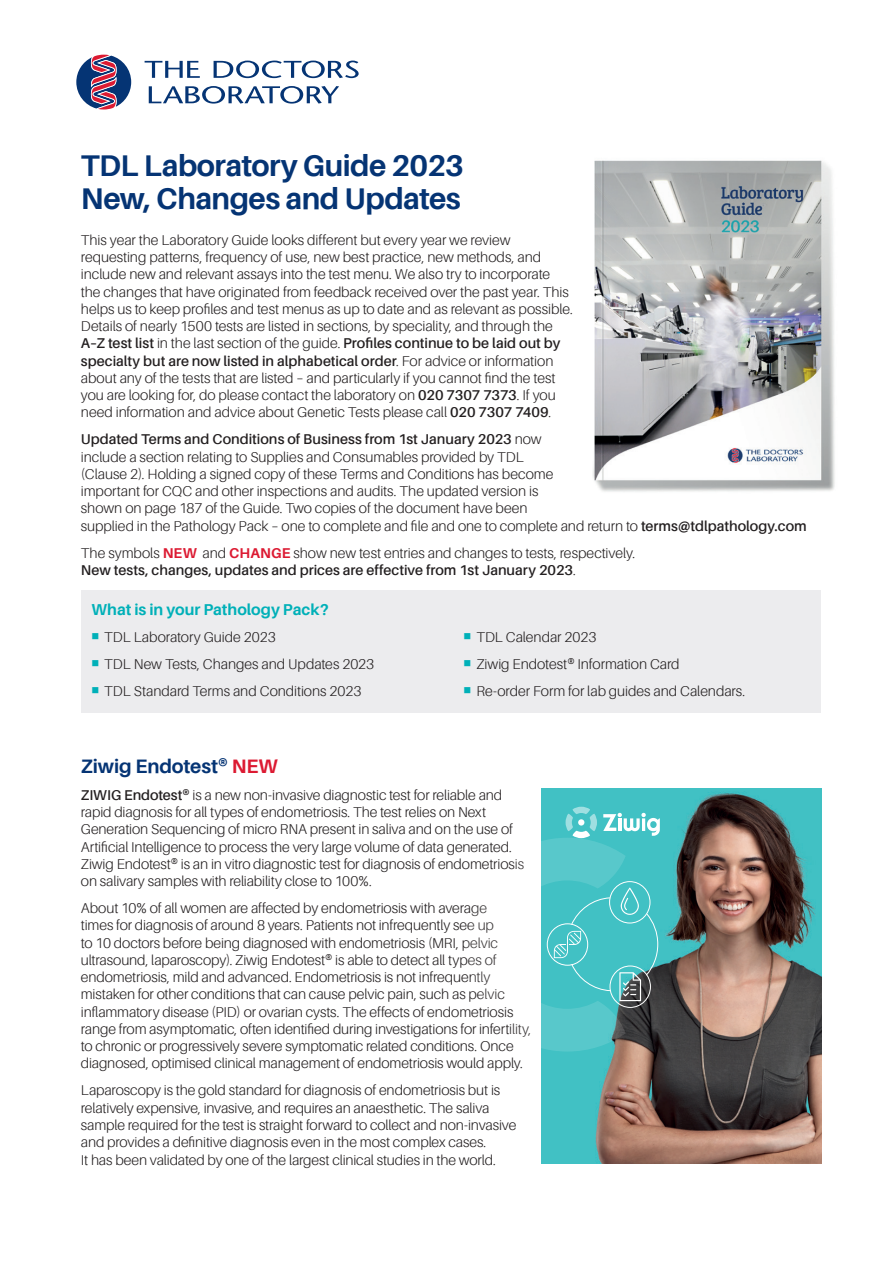
<style>
.page{position:relative;width:893px;height:1263px;background:#fff}
.page>*{position:absolute;margin:0;border:0;box-sizing:border-box;transform-origin:0 0}
.t1{font:700 30px/33px "Aileron";letter-spacing:-.02em;color:#053474}
.t2{font:700 19.5px "Aileron";letter-spacing:-.005em;color:#053474}
.t3{font:700 15.75px "Aileron";color:#00b0b8}
.t4{font:300 14.25px/17.2px "Aileron";letter-spacing:-.005em;color:#231f20}
.s1{font-weight:600}
.s2{font-weight:700;color:#dc1a32}
.s3{color:#dc1a32}
</style>
<div class="page">
<svg style="left:76px;top:55px;width:55px;height:55px"></svg>
<svg style="left:145px;top:61px;width:214px;height:43px"></svg>
<div style="left:81px;top:590px;width:740px;height:123px;background:#ececee"></div>
<img style="left:541px;top:789px;width:280px;height:375px">
<img style="left:593px;top:160px;width:242px;height:332px">
<svg style="left:541px;top:807px;width:119px;height:244px"></svg>
<h1 class="t1" style="left:81px;top:149px;width:385px">TDL Laboratory Guide 2023<br>New, Changes and Updates</h1>
<p class="t4" style="left:81px;top:231px;width:494px">This year the Laboratory Guide looks different but every year we review requesting patterns, frequency of use, new best practice, new methods, and include new and relevant assays into the test menu. We also try to incorporate the changes that have originated from feedback received over the past year. This helps us to keep profiles and test menus as up to date and as relevant as possible.<br>Details of nearly 1500 tests are listed in sections, by speciality, and through the <span class="s1">A–Z test list</span> in the last section of the guide. <span class="s1">Profiles continue to be laid out by specialty but are now listed in alphabetical order</span>. For advice or information about any of the tests that are listed – and particularly if you cannot find the test you are looking for, do please contact the laboratory on <span class="s1">020 7307 7373</span>. If you need information and advice about Genetic Tests please call <span class="s1">020 7307 7409</span>.</p>
<p class="t4" style="left:81px;top:431px;width:727px"><span class="s1">Updated Terms and Conditions of Business from 1st January 2023</span> now<br>include a section relating to Supplies and Consumables provided by TDL<br>(Clause 2). Holding a signed copy of these Terms and Conditions has become<br>important for CQC and other inspections and audits. The updated version is<br>shown on page 187 of the Guide. Two copies of the document have been<br>supplied in the Pathology Pack – one to complete and file and one to complete and return to <span class="s1">terms@tdlpathology.com</span></p>
<p class="t4" style="left:81px;top:544px;width:556px">The symbols <span class="s2">NEW</span> and <span class="s2">CHANGE</span> show new test entries and changes to tests, respectively.<br><span class="s1">New tests, changes, updates and prices are effective from 1st January 2023</span>.</p>
<p class="t3" style="left:92px;top:600px;width:239px">What is in your Pathology Pack?</p>
<p class="t4" style="left:104px;top:623px;width:271px;line-height:27px">TDL Laboratory Guide 2023<br>TDL New Tests, Changes and Updates 2023<br>TDL Standard Terms and Conditions 2023</p>
<p class="t4" style="left:476px;top:623px;width:270px;line-height:27px">TDL Calendar 2023<br>Ziwig Endotest® Information Card<br>Re-order Form for lab guides and Calendars.</p>
<h2 class="t2" style="left:81px;top:755px;width:198px">Ziwig Endotest® <span class="s3">NEW</span></h2>
<p class="t4" style="left:81px;top:786px;width:445px"><span class="s1">ZIWIG Endotest®</span> is a new non-invasive diagnostic test for reliable and rapid diagnosis for all types of endometriosis. The test relies on Next Generation Sequencing of micro RNA present in saliva and on the use of Artificial Intelligence to process the very large volume of data generated.<br>Ziwig Endotest® is an in vitro diagnostic test for diagnosis of endometriosis on salivary samples with reliability close to 100%.</p>
<p class="t4" style="left:81px;top:900px;width:452px">About 10% of all women are affected by endometriosis with average<br>times for diagnosis of around 8 years. Patients not infrequently see up<br>to 10 doctors before being diagnosed with endometriosis (MRI, pelvic ultrasound, laparoscopy). Ziwig Endotest® is able to detect all types of endometriosis, mild and advanced. Endometriosis is not infrequently mistaken for other conditions that can cause pelvic pain, such as pelvic inflammatory disease (PID) or ovarian cysts. The effects of endometriosis range from asymptomatic, often identified during investigations for infertility, to chronic or progressively severe symptomatic related conditions. Once diagnosed, optimised clinical management of endometriosis would apply.</p>
<p class="t4" style="left:81px;top:1082px;width:437px">Laparoscopy is the gold standard for diagnosis of endometriosis but is relatively expensive, invasive, and requires an anaesthetic. The saliva sample required for the test is straight forward to collect and non-invasive and provides a definitive diagnosis even in the most complex cases.<br>It has been validated by one of the largest clinical studies in the world.</p>
</div>
